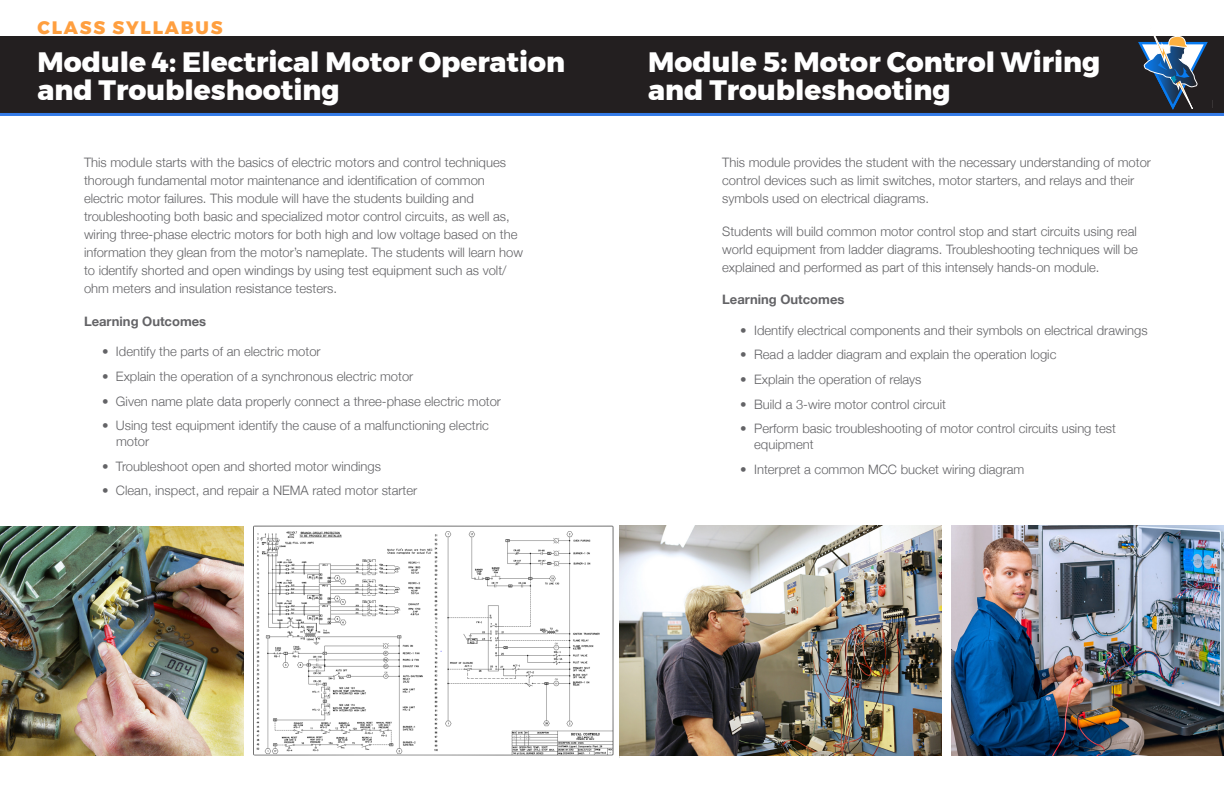
<style>
.page{position:relative;width:1224px;height:792px;background:#fff}
.page>*{position:absolute;margin:0;border:0;box-sizing:border-box;transform-origin:0 0}
.head{font:800 28px/28px "Montserrat";color:#fff}
.sub1{font:800 18px "Montserrat";letter-spacing:.1em;color:#ff9f3f}
.body{font:300 13px/18px "Helvetica Neue";color:#636366}
.body-tab{font:300 13px/16px "Helvetica Neue";color:#636366}
.body-2{font:700 13px "Helvetica Neue";color:#636366}
</style>
<div class="page">
<div style="left:0;top:36px;width:1224px;height:78px;background:#231f20"></div>
<hr style="left:0;top:113px;width:1224px;height:3px;background:#347be7">
<svg style="left:1138px;top:36px;width:70px;height:74px"></svg>
<img style="left:253px;top:526px;width:361px;height:230px">
<img style="left:0;top:526px;width:244px;height:230px">
<img style="left:619px;top:526px;width:323px;height:230px">
<img style="left:951px;top:526px;width:273px;height:230px">
<p class="sub1" style="left:37px;top:13px;width:187px">CLASS SYLLABUS</p>
<p class="head" style="left:37px;top:48px;width:529px">Module 4: Electrical Motor Operation and Troubleshooting</p>
<p class="body" style="left:84px;top:153px;width:441px">This module starts with the basics of electric motors and control techniques thorough fundamental motor maintenance and identification of common electric motor failures. This module will have the students building and troubleshooting both basic and specialized motor control circuits, as well as, wiring three-phase electric motors for both high and low voltage based on the information they glean from the motor’s nameplate. The students will learn how to identify shorted and open windings by using test equipment such as volt/ ohm meters and insulation resistance testers.</p>
<p class="body-2" style="left:84px;top:311px;width:124px">Learning Outcomes</p>
<p class="body-tab" style="left:102px;top:343px;width:220px">• Identify the parts of an electric motor</p>
<p class="body-tab" style="left:102px;top:367px;width:313px">• Explain the operation of a synchronous electric motor</p>
<p class="body-tab" style="left:102px;top:392px;width:401px">• Given name plate data properly connect a three-phase electric motor</p>
<p class="body-tab" style="left:116px;top:417px;width:374px;text-indent:-14px">• Using test equipment identify the cause of a malfunctioning electric motor</p>
<p class="body-tab" style="left:102px;top:457px;width:281px">• Troubleshoot open and shorted motor windings</p>
<p class="body-tab" style="left:102px;top:482px;width:317px">• Clean, inspect, and repair a NEMA rated motor starter</p>
<p class="head" style="left:648px;top:48px;width:454px">Module 5: Motor Control Wiring and Troubleshooting</p>
<p class="body" style="left:722px;top:153px;width:430px">This module provides the student with the necessary understanding of motor control devices such as limit switches, motor starters, and relays and their symbols used on electrical diagrams.</p>
<p class="body" style="left:722px;top:221px;width:417px;text-align:justify">Students will build common motor control stop and start circuits using real world equipment from ladder diagrams. Troubleshooting techniques will be explained and performed as part of this intensely hands-on module.</p>
<p class="body-2" style="left:722px;top:289px;width:124px">Learning Outcomes</p>
<p class="body-tab" style="left:740px;top:321px;width:409px">• Identify electrical components and their symbols on electrical drawings</p>
<p class="body-tab" style="left:740px;top:346px;width:318px">• Read a ladder diagram and explain the operation logic</p>
<p class="body-tab" style="left:740px;top:370px;width:183px">• Explain the operation of relays</p>
<p class="body-tab" style="left:740px;top:395px;width:207px">• Build a 3-wire motor control circuit</p>
<p class="body-tab" style="left:754px;top:420px;width:363px;text-indent:-14px">• Perform basic troubleshooting of motor control circuits using test equipment</p>
<p class="body-tab" style="left:740px;top:460px;width:286px">• Interpret a common MCC bucket wiring diagram</p>
</div>
